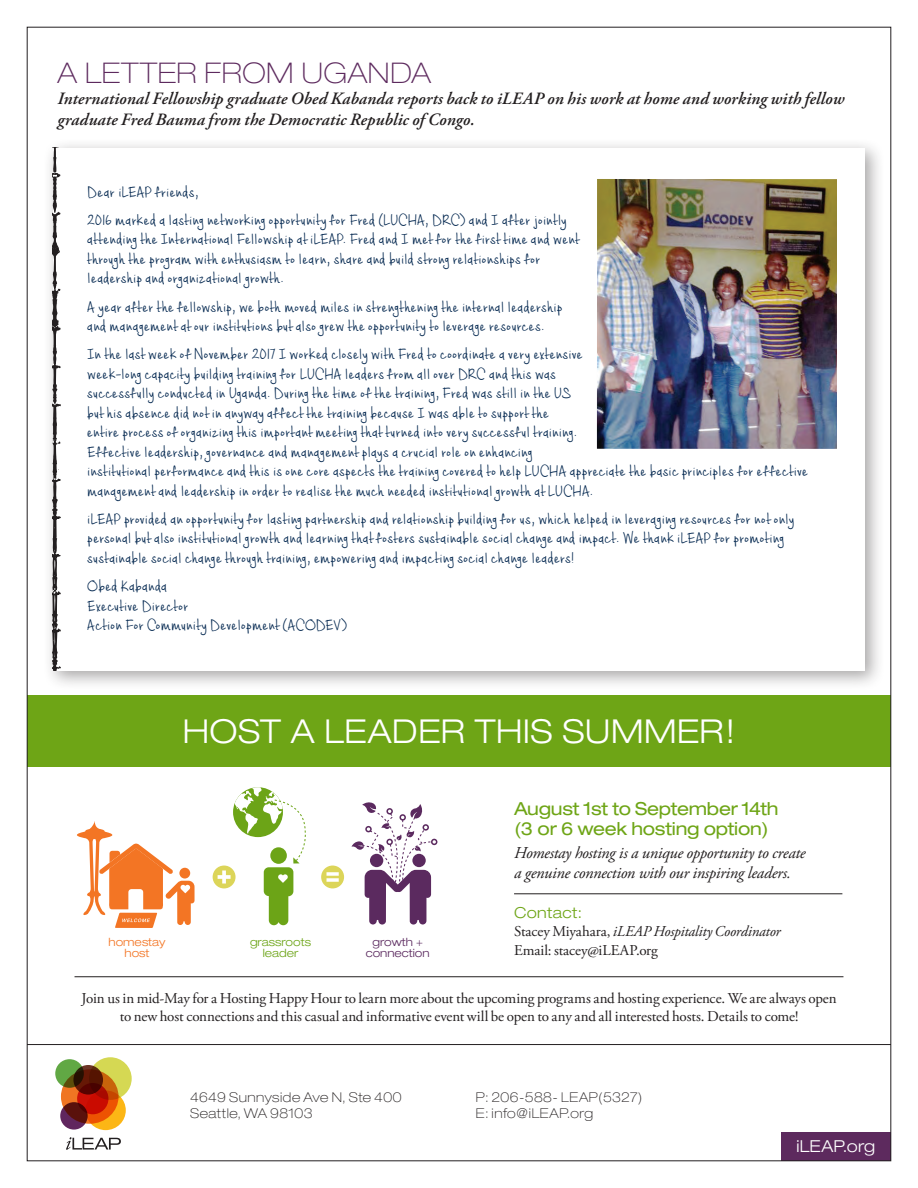
<style>
.page{position:relative;width:918px;height:1188px;background:#fff}
.page>*{position:absolute;margin:0;border:0;box-sizing:border-box;transform-origin:0 0}
.SUB_HEAD{font:300 expanded 33px "Helvetica Neue";letter-spacing:.015em;color:#fff}
.t1{font:100 expanded 28.5px "Helvetica Neue";letter-spacing:.02em;color:#5d2a5e}
.BODY_COPY{font:19.5px/19.5px "Cashew Apple Ale";letter-spacing:.025em;color:#052951}
._5_WAYS_HEADER{font:expanded 18px/19.5px "Helvetica Neue";letter-spacing:-.015em;color:#6ea516}
.BODY_COPY-2{font:italic 600 17.25px/21px "Adobe Garamond Pro";letter-spacing:.005em;color:#231f20}
.t2{font:italic 16.5px/19.8px "Adobe Garamond Pro";letter-spacing:-.015em;color:#231f20}
.t3{font:300 expanded 16.5px "Helvetica Neue";letter-spacing:.01em;color:#fff}
.t4{font:300 expanded 15.15px "Helvetica Neue";letter-spacing:.02em;color:#6ea516}
.BODY_COPY-3{font:15px/18.1px "Adobe Garamond Pro";letter-spacing:-.01em;color:#231f20}
.t5{font:100 expanded 13.5px "Helvetica Neue";letter-spacing:.035em;color:#231f20}
.t6{font:300 expanded 11.4px/11.2px "Helvetica Neue";color:#5b2a5f;text-align:center}
.t7{font:300 expanded 11.4px/11.2px "Helvetica Neue";color:#6ca417;text-align:center}
.t8{font:300 expanded 11.4px/11.2px "Helvetica Neue";color:#f37524;text-align:center}
.s1{font-style:italic}
</style>
<div class="page">
<hr style="left:27px;top:1044px;width:864px;height:1px;background:#231f20">
<svg style="left:55px;top:1057px;width:77px;height:73px"></svg>
<svg style="left:66px;top:1137px;width:55px;height:13px"></svg>
<div style="left:61px;top:1069px;width:58px;height:55px;background:#f07523;border-radius:50%"></div>
<div style="left:77px;top:1083px;width:31px;height:31px;background:#cd1006;border-radius:50%"></div>
<svg style="left:60px;top:1102px;width:28px;height:28px"></svg>
<svg style="left:55px;top:1059px;width:29px;height:29px"></svg>
<svg style="left:73px;top:1065px;width:30px;height:30px"></svg>
<svg style="left:89px;top:1057px;width:43px;height:43px"></svg>
<svg style="left:86px;top:1090px;width:40px;height:40px"></svg>
<div style="left:782px;top:1132px;width:109px;height:29px;background:#5d2a5e"></div>
<div style="left:43px;top:137px;width:842px;height:553px;background:#231f20;opacity:.4"></div>
<div style="left:54px;top:148px;width:811px;height:522px;background:#fff"></div>
<img style="left:597px;top:179px;width:240px;height:270px">
<svg style="left:53px;top:480px;width:8px;height:190px"></svg>
<svg style="left:53px;top:148px;width:8px;height:332px"></svg>
<svg style="left:53px;top:591px;width:6px;height:3px"></svg>
<div style="left:27px;top:695px;width:864px;height:71px;background:#6ea516"></div>
<svg style="left:321px;top:866px;width:23px;height:22px"></svg>
<svg style="left:352px;top:802px;width:85px;height:123px"></svg>
<div style="left:370px;top:854px;width:13px;height:13px;background:#5b2a5f;border-radius:50%"></div>
<svg style="left:77px;top:787px;width:229px;height:141px"></svg>
<hr style="left:514px;top:894px;width:328px;height:1px;background:#231f20">
<hr style="left:75px;top:976px;width:768px;height:1px;background:#231f20">
<p class="t1" style="left:57px;top:56px;width:375px">A LETTER FROM UGANDA</p>
<p class="BODY_COPY-2" style="left:57px;top:89px;width:788px">International Fellowship graduate Obed Kabanda reports back to iLEAP on his work at home and working with fellow graduate Fred Bauma from the Democratic Republic of Congo.</p>
<p class="BODY_COPY" style="left:88px;top:182px;width:113px">Dear iLEAP friends,</p>
<p class="BODY_COPY" style="left:88px;top:210px;width:493px">2016 marked a lasting networking opportunity for Fred (LUCHA, DRC) and I after jointly attending the International Fellowship at iLEAP. Fred and I met for the first time and went through the program with enthusiasm to learn, share and build strong relationships for leadership and organizational growth.</p>
<p class="BODY_COPY" style="left:88px;top:297px;width:477px">A year after the fellowship, we both moved miles in strengthening the internal leadership and management at our institutions but also grew the opportunity to leverage resources.</p>
<p class="BODY_COPY" style="left:88px;top:345px;width:722px">In the last week of November 2017 I worked closely with Fred to coordinate a very extensive<br>week-long capacity building training for LUCHA leaders from all over DRC and this was<br>successfully conducted in Uganda. During the time of the training, Fred was still in the US<br>but his absence did not in anyway affect the training because I was able to support the<br>entire process of organizing this important meeting that turned into very successful training.<br>Effective leadership, governance and management plays a crucial role on enhancing<br>institutional performance and this is one core aspects the training covered to help LUCHA appreciate the basic principles for effective management and leadership in order to realise the much needed institutional growth at LUCHA.</p>
<p class="BODY_COPY" style="left:88px;top:509px;width:708px">iLEAP provided an opportunity for lasting partnership and relationship building for us, which helped in leveraging resources for not only personal but also institutional growth and learning that fosters sustainable social change and impact. We thank iLEAP for promoting sustainable social change through training, empowering and impacting social change leaders!</p>
<p class="BODY_COPY" style="left:88px;top:576px;width:261px">Obed Kabanda<br>Executive Director<br>Action For Community Development (ACODEV)</p>
<p class="SUB_HEAD" style="left:183px;top:712px;width:554px">HOST A LEADER THIS SUMMER!</p>
<p class="_5_WAYS_HEADER" style="left:514px;top:799px;width:266px">August 1st to September 14th (3 or 6 week hosting option)</p>
<p class="t2" style="left:514px;top:844px;width:293px">Homestay hosting is a unique opportunity to create a genuine connection with our inspiring leaders.</p>
<p class="t4" style="left:514px;top:904px;width:69px">Contact:</p>
<p class="BODY_COPY-3" style="left:514px;top:923px;width:268px">Stacey Miyahara, <span class="s1">iLEAP Hospitality Coordinator<br></span>Email: stacey@iLEAP.org</p>
<p class="BODY_COPY-3" style="left:81px;top:990px;width:757px;text-align:center">Join us in mid-May for a Hosting Happy Hour to learn more about the upcoming programs and hosting experience. We are always open to new host connections and this casual and informative event will be open to any and all interested hosts. Details to come!</p>
<p class="t8" style="left:109px;top:936px;width:59px">homestay host</p>
<p class="t7" style="left:250px;top:936px;width:63px">grassroots leader</p>
<p class="t6" style="left:366px;top:936px;width:65px">growth + connection</p>
<p class="t5" style="left:190px;top:1089px;width:213px">4649 Sunnyside Ave N, Ste 400</p>
<p class="t5" style="left:190px;top:1105px;width:124px">Seattle, WA 98103</p>
<p class="t5" style="left:476px;top:1089px;width:168px">P: 206-588- LEAP(5327)</p>
<p class="t5" style="left:476px;top:1105px;width:119px">E: info@iLEAP.org</p>
<p class="t3" style="left:796px;top:1137px;width:80px">iLEAP.org</p>
</div>
